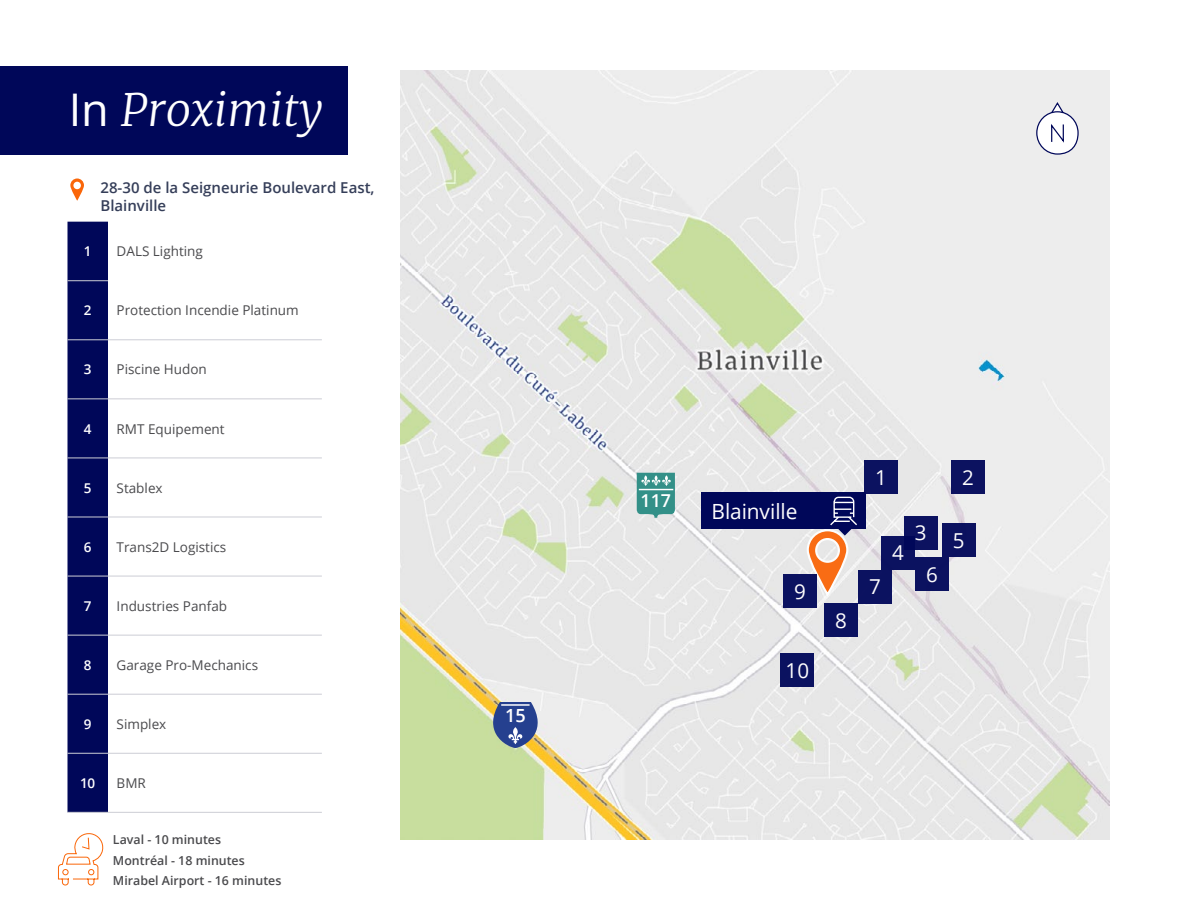
<style>
.page{position:relative;width:1188px;height:918px;background:#fff}
.page>*{position:absolute;margin:0;border:0;box-sizing:border-box;transform-origin:0 0}
.t1{font:italic 300 45px "Merriweather";color:#fff}
.t2{font:20.85px "Open Sans";letter-spacing:-.005em;color:#fff}
.t3{font:20.55px "Open Sans";color:#fff}
.t4{font:600 18.15px "Open Sans";color:#fff}
.t5{font:600 17.85px "Open Sans";color:#fff}
.t6{font:600 15px/18px "Open Sans";color:#353e59}
.t7{font:13.5px "Open Sans";color:#4a4a4d}
.t8{font:600 13.5px "Open Sans";color:#fff}
.t9{font:600 12.45px/20.4px "Open Sans";color:#4a4a4d}
.s1{font-family:"Open Sans";font-weight:400;font-style:normal}
</style>
<div class="page">
<div style="left:0;top:66px;width:348px;height:89px;background:#000759"></div>
<svg style="left:70px;top:178px;width:14px;height:23px"></svg>
<img style="left:401px;top:70px;width:708px;height:769px">
<div style="left:68px;top:222px;width:40px;height:590px;background:#000759"></div>
<svg style="left:108px;top:340px;width:214px;height:413px"></svg>
<hr style="left:68px;top:280px;width:40px;height:1px;background:#cccdd5">
<hr style="left:108px;top:339px;width:214px;height:1px;background:#cccdd5">
<hr style="left:68px;top:339px;width:40px;height:1px;background:#cccdd5">
<hr style="left:68px;top:398px;width:40px;height:1px;background:#cccdd5">
<hr style="left:108px;top:398px;width:214px;height:1px;background:#cccdd5">
<hr style="left:108px;top:458px;width:214px;height:1px;background:#cccdd5">
<hr style="left:108px;top:517px;width:214px;height:1px;background:#cccdd5">
<hr style="left:108px;top:635px;width:214px;height:1px;background:#cccdd5">
<hr style="left:108px;top:694px;width:214px;height:1px;background:#cccdd5">
<hr style="left:68px;top:458px;width:40px;height:1px;background:#cccdd5">
<hr style="left:108px;top:576px;width:214px;height:1px;background:#cccdd5">
<hr style="left:108px;top:753px;width:214px;height:1px;background:#cccdd5">
<hr style="left:68px;top:517px;width:40px;height:1px;background:#cccdd5">
<hr style="left:68px;top:576px;width:40px;height:1px;background:#cccdd5">
<hr style="left:108px;top:812px;width:214px;height:1px;background:#cccdd5">
<hr style="left:68px;top:635px;width:40px;height:1px;background:#cccdd5">
<hr style="left:68px;top:694px;width:40px;height:1px;background:#cccdd5">
<hr style="left:68px;top:753px;width:40px;height:1px;background:#cccdd5">
<hr style="left:68px;top:812px;width:40px;height:1px;background:#cccdd5">
<svg style="left:58px;top:833px;width:46px;height:53px"></svg>
<svg style="left:493px;top:702px;width:45px;height:46px;background:#536692"></svg>
<hr style="left:501px;top:704px;width:29px;height:2px;background:#fff">
<svg style="left:637px;top:473px;width:38px;height:45px;background:#4f9e98"></svg>
<hr style="left:639px;top:489px;width:34px;height:1px;background:#fff">
<div style="left:701px;top:492px;width:164px;height:37px;background:#000759"></div>
<svg style="left:806px;top:496px;width:53px;height:102px"></svg>
<div style="left:951px;top:460px;width:34px;height:34px;background:#0c1260"></div>
<div style="left:904px;top:516px;width:34px;height:34px;background:#0c1260"></div>
<div style="left:881px;top:536px;width:34px;height:34px;background:#0b1260"></div>
<div style="left:942px;top:523px;width:34px;height:34px;background:#0c1260"></div>
<div style="left:864px;top:460px;width:34px;height:34px;background:#0b1260"></div>
<div style="left:915px;top:557px;width:34px;height:34px;background:#0b1260"></div>
<div style="left:858px;top:570px;width:34px;height:33px;background:#0b1260"></div>
<svg style="left:1036px;top:101px;width:43px;height:54px"></svg>
<div style="left:824px;top:603px;width:34px;height:34px;background:#0b1260"></div>
<div style="left:783px;top:574px;width:34px;height:34px;background:#0b1260"></div>
<div style="left:780px;top:653px;width:34px;height:34px;background:#0b1260"></div>
<h1 class="t1" style="left:69px;top:78px;width:255px"><span class="s1">In</span> Proximity</h1>
<p class="t6" style="left:100px;top:178px;width:276px">28-30 de la Seigneurie Boulevard East,<br>Blainville</p>
<p class="t8" style="left:84px;top:242px;width:9px">1</p>
<p class="t7" style="left:117px;top:242px;width:88px">DALS Lighting</p>
<p class="t8" style="left:84px;top:301px;width:9px">2</p>
<p class="t7" style="left:117px;top:301px;width:184px">Protection Incendie Platinum</p>
<p class="t8" style="left:84px;top:360px;width:9px">3</p>
<p class="t7" style="left:117px;top:360px;width:92px">Piscine Hudon</p>
<p class="t8" style="left:84px;top:419px;width:9px">4</p>
<p class="t7" style="left:117px;top:419px;width:110px">RMT Equipement</p>
<p class="t8" style="left:84px;top:478px;width:9px">5</p>
<p class="t7" style="left:117px;top:478px;width:48px">Stablex</p>
<p class="t8" style="left:84px;top:538px;width:9px">6</p>
<p class="t7" style="left:117px;top:538px;width:111px">Trans2D Logistics</p>
<p class="t8" style="left:84px;top:597px;width:9px">7</p>
<p class="t7" style="left:117px;top:597px;width:112px">Industries Panfab</p>
<p class="t8" style="left:84px;top:656px;width:9px">8</p>
<p class="t7" style="left:117px;top:656px;width:143px">Garage Pro-Mechanics</p>
<p class="t8" style="left:84px;top:715px;width:9px">9</p>
<p class="t7" style="left:117px;top:715px;width:51px">Simplex</p>
<p class="t8" style="left:80px;top:774px;width:16px">10</p>
<p class="t7" style="left:117px;top:774px;width:31px">BMR</p>
<p class="t9" style="left:113px;top:829px;width:170px">Laval - 10 minutes<br>Montréal - 18 minutes<br>Mirabel Airport - 16 minutes</p>
<h3 class="t4" style="left:505px;top:703px;width:22px">15</h3>
<h3 class="t5" style="left:641px;top:488px;width:32px">117</h3>
<h2 class="t2" style="left:712px;top:497px;width:87px">Blainville</h2>
<h3 class="t3" style="left:794px;top:578px;width:13px">9</h3>
<h3 class="t3" style="left:786px;top:657px;width:25px">10</h3>
<h3 class="t3" style="left:835px;top:607px;width:13px">8</h3>
<h3 class="t3" style="left:875px;top:463px;width:13px">1</h3>
<h3 class="t3" style="left:869px;top:573px;width:13px">7</h3>
<h3 class="t3" style="left:892px;top:539px;width:13px">4</h3>
<h3 class="t3" style="left:915px;top:519px;width:13px">3</h3>
<h3 class="t3" style="left:926px;top:561px;width:13px">6</h3>
<h3 class="t3" style="left:962px;top:463px;width:13px">2</h3>
<h3 class="t3" style="left:953px;top:527px;width:13px">5</h3>
</div>
